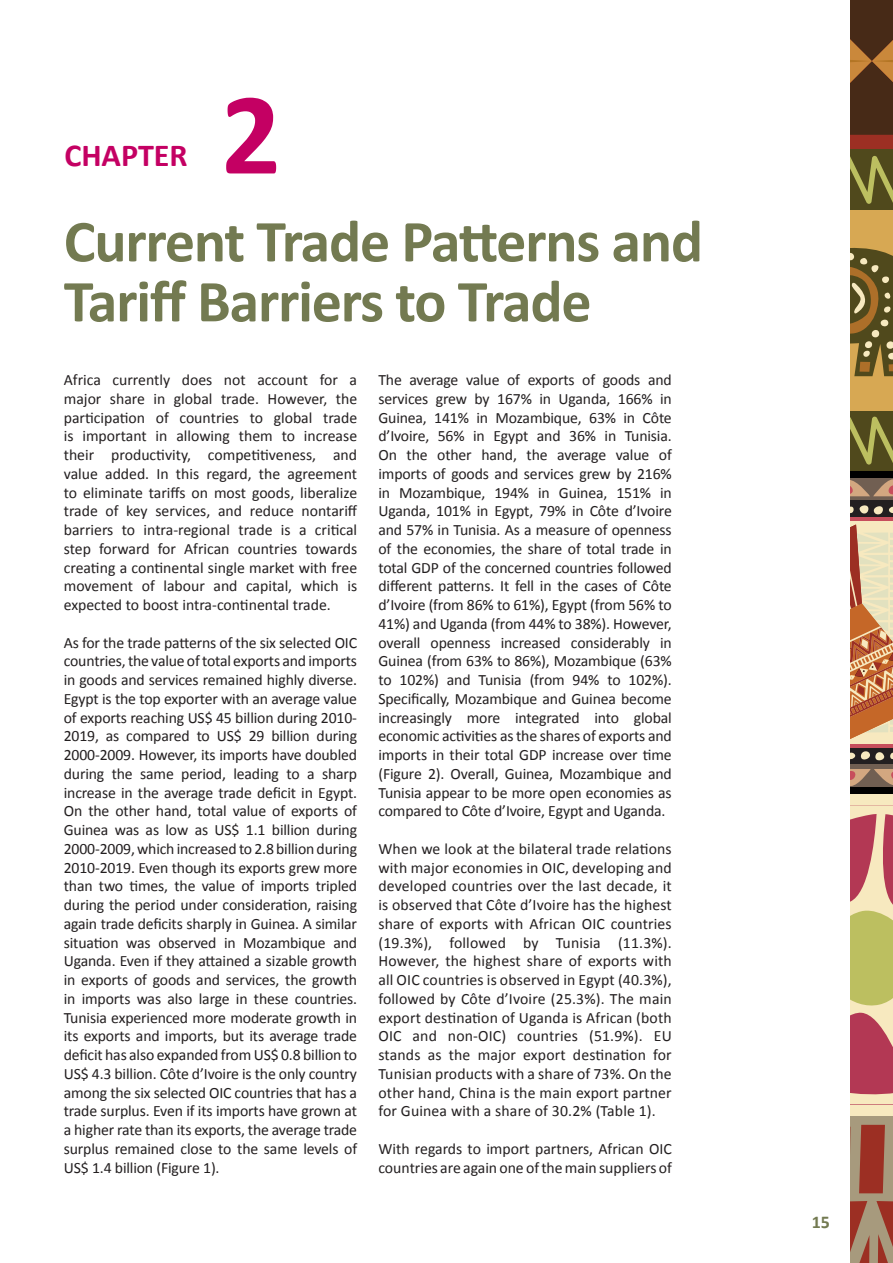
<style>
.page{position:relative;width:893px;height:1263px;background:#fff}
.page>*{position:absolute;margin:0;border:0;box-sizing:border-box;transform-origin:0 0}
.Chapter_Number{font:700 117.9px "Calibri";color:#c40063}
.Heading{font:700 60px/60px "Calibri";letter-spacing:-.02em;color:#737a51}
.Chapter{font:700 32.1px "Calibri";color:#c40063}
.t1{font:700 18px "Calibri";color:#737a51}
.Bodytext{font:15.75px/18.8px "Calibri";color:#231f20;text-align:justify}
</style>
<div class="page">
<div style="left:850px;top:1116px;width:43px;height:147px;background:#a79a7d"></div>
<svg style="left:876px;top:1201px;width:17px;height:62px"></svg>
<svg style="left:850px;top:1201px;width:19px;height:62px"></svg>
<svg style="left:859px;top:1125px;width:26px;height:68px;background:#9c382a"></svg>
<div style="left:850px;top:794px;width:43px;height:322px;background:#f7e9bf"></div>
<svg style="left:850px;top:0;width:43px;height:1105px;background:#a27b54"></svg>
<p class="Chapter" style="left:64px;top:135px;width:125px">CHAPTER</p>
<p class="Chapter_Number" style="left:221px;top:59px;width:61px">2</p>
<p class="Heading" style="left:64px;top:211px;width:641px">Current Trade Patterns and<br>Tariff Barriers to Trade</p>
<p class="Bodytext" style="left:64px;top:370px;width:295px">Africa currently does not account for a major share in global trade. However, the participation of countries to global trade is important in allowing them to increase their productivity, competitiveness, and value added. In this regard, the agreement to eliminate tariffs on most goods, liberalize trade of key services, and reduce nontariff barriers to intra-regional trade is a critical step forward for African countries towards creating a continental single market with free movement of labour and capital, which is expected to boost intra-continental trade.</p>
<p class="Bodytext" style="left:64px;top:633px;width:295px">As for the trade patterns of the six selected OIC countries, the value of total exports and imports in goods and services remained highly diverse.<br>Egypt is the top exporter with an average value of exports reaching US$ 45 billion during 2010- 2019, as compared to US$ 29 billion during 2000-2009. However, its imports have doubled during the same period, leading to a sharp increase in the average trade deficit in Egypt.<br>On the other hand, total value of exports of Guinea was as low as US$ 1.1 billion during 2000-2009, which increased to 2.8 billion during 2010-2019. Even though its exports grew more than two times, the value of imports tripled during the period under consideration, raising again trade deficits sharply in Guinea. A similar situation was observed in Mozambique and Uganda. Even if they attained a sizable growth in exports of goods and services, the growth in imports was also large in these countries.<br>Tunisia experienced more moderate growth in its exports and imports, but its average trade deficit has also expanded from US$ 0.8 billion to US$ 4.3 billion. Côte d’Ivoire is the only country among the six selected OIC countries that has a trade surplus. Even if its imports have grown at a higher rate than its exports, the average trade surplus remained close to the same levels of US$ 1.4 billion (Figure 1).</p>
<p class="Bodytext" style="left:378px;top:370px;width:295px">The average value of exports of goods and services grew by 167% in Uganda, 166% in Guinea, 141% in Mozambique, 63% in Côte d’Ivoire, 56% in Egypt and 36% in Tunisia.<br>On the other hand, the average value of imports of goods and services grew by 216% in Mozambique, 194% in Guinea, 151% in Uganda, 101% in Egypt, 79% in Côte d’Ivoire and 57% in Tunisia. As a measure of openness of the economies, the share of total trade in total GDP of the concerned countries followed different patterns. It fell in the cases of Côte d’Ivoire (from 86% to 61%), Egypt (from 56% to 41%) and Uganda (from 44% to 38%). However, overall openness increased considerably in Guinea (from 63% to 86%), Mozambique (63% to 102%) and Tunisia (from 94% to 102%).<br>Specifically, Mozambique and Guinea become increasingly more integrated into global economic activities as the shares of exports and imports in their total GDP increase over time (Figure 2). Overall, Guinea, Mozambique and Tunisia appear to be more open economies as compared to Côte d’Ivoire, Egypt and Uganda.</p>
<p class="Bodytext" style="left:378px;top:839px;width:295px">When we look at the bilateral trade relations with major economies in OIC, developing and developed countries over the last decade, it is observed that Côte d’Ivoire has the highest share of exports with African OIC countries (19.3%), followed by Tunisia (11.3%).<br>However, the highest share of exports with all OIC countries is observed in Egypt (40.3%), followed by Côte d’Ivoire (25.3%). The main export destination of Uganda is African (both OIC and non-OIC) countries (51.9%). EU stands as the major export destination for Tunisian products with a share of 73%. On the other hand, China is the main export partner for Guinea with a share of 30.2% (Table 1).</p>
<p class="Bodytext" style="left:378px;top:1139px;width:295px">With regards to import partners, African OIC countries are again one of the main suppliers of</p>
<p class="t1" style="left:812px;top:1210px;width:19px">15</p>
</div>
